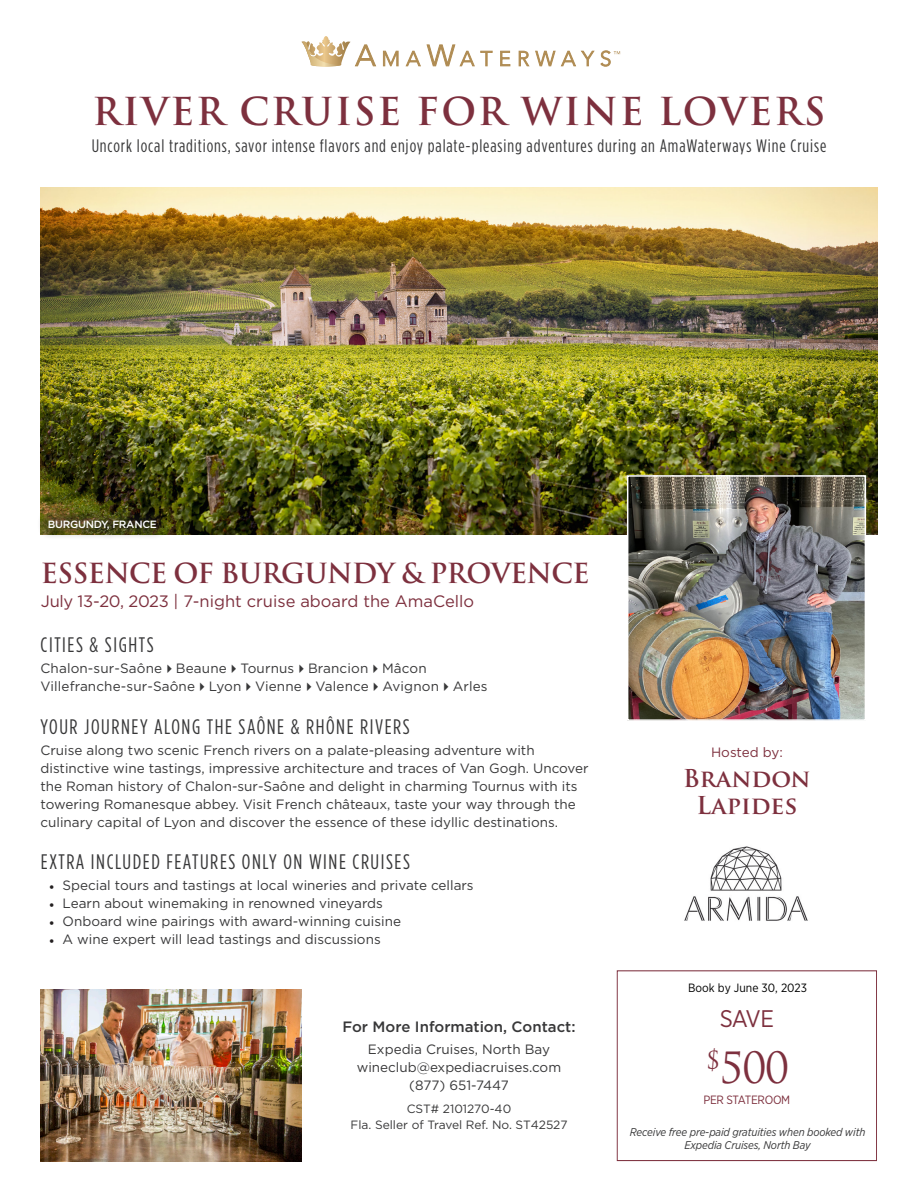
<style>
.page{position:relative;width:918px;height:1188px;background:#fff}
.page>*{position:absolute;margin:0;border:0;box-sizing:border-box;transform-origin:0 0}
.t1{font:42px "Trajan Pro";color:#7d303e}
.t2{font:700 37.5px "Trajan Pro";letter-spacing:.05em;color:#7d303e}
.t3{font:700 27px "Trajan Pro";letter-spacing:-.02em;color:#7d303e}
.t4{font:700 24px/27px "Trajan Pro";color:#7d303e;text-align:center}
.t5{font:24px "Gotham Narrow";color:#7d303e}
.t6{font:21px "Gotham Condensed";letter-spacing:.075em;color:#383839}
.t7{font:18px "Gotham Condensed";letter-spacing:.05em;color:#383839}
.t8{font:16.5px "Gotham";color:#7d303e}
.t9{font:500 15px "Gotham";color:#383839}
.t10{font:13.5px/18px "Gotham";color:#383839}
.t11{font:13.5px "Gotham";letter-spacing:-.005em;color:#7d303e}
.t12{font:12px "Gotham";color:#383839}
.t13{font:12px "Gotham Narrow";color:#000}
.t14{font:12px "Gotham Narrow";letter-spacing:-.025em;color:#7d303e}
.t15{font:italic 11.25px/13.4px "Gotham Narrow";letter-spacing:-.01em;color:#383839;text-align:center}
.features{font:500 10.5px "Gotham";letter-spacing:-.025em;color:#fff}
.s1{font-family:"Minion Pro";color:#231f20}
</style>
<div class="page">
<img style="left:41px;top:187px;width:837px;height:348px">
<img style="left:41px;top:990px;width:261px;height:171px">
<div style="left:36px;top:508px;width:133px;height:34px;background:#231f20;opacity:.45"></div>
<img style="left:630px;top:478px;width:233px;height:240px">
<div style="left:627px;top:475px;width:239px;height:246px;border:2px solid #fff"></div>
<img style="left:684px;top:846px;width:124px;height:75px">
<svg style="left:301px;top:36px;width:75px;height:31px"></svg>
<svg style="left:383px;top:50px;width:16px;height:16px"></svg>
<svg style="left:405px;top:44px;width:88px;height:23px"></svg>
<svg style="left:500px;top:51px;width:11px;height:15px"></svg>
<svg style="left:518px;top:50px;width:102px;height:17px"></svg>
<div style="left:617px;top:970px;width:260px;height:191px;border:1px solid #7d303e"></div>
<p class="t2" style="left:92px;top:88px;width:735px">RIVER CRUISE FOR WINE LOVERS</p>
<p class="t7" style="left:92px;top:136px;width:736px">Uncork local traditions, savor intense flavors and enjoy palate-pleasing adventures during an AmaWaterways Wine Cruise</p>
<p class="features" style="left:48px;top:517px;width:111px">BURGUNDY, FRANCE</p>
<p class="t3" style="left:41px;top:557px;width:550px">ESSENCE OF BURGUNDY &amp; PROVENCE</p>
<p class="t8" style="left:41px;top:591px;width:435px">July 13-20, 2023 | 7-night cruise aboard the AmaCello</p>
<p class="t6" style="left:40px;top:633px;width:115px">CITIES &amp; SIGHTS</p>
<p class="t10" style="left:40px;top:659px;width:449px">Chalon-sur-Saône✔Beaune✔Tournus✔Brancion✔Mâcon<br>Villefranche-sur-Saône✔Lyon✔Vienne✔Valence✔Avignon✔Arles</p>
<p class="t6" style="left:40px;top:715px;width:371px">YOUR JOURNEY ALONG THE SAÔNE &amp; RHÔNE RIVERS</p>
<p class="t10" style="left:40px;top:741px;width:550px">Cruise along two scenic French rivers on a palate-pleasing adventure with distinctive wine tastings, impressive architecture and traces of Van Gogh. Uncover the Roman history of Chalon-sur-Saône and delight in charming Tournus with its towering Romanesque abbey. Visit French châteaux, taste your way through the culinary capital of Lyon and discover the essence of these idyllic destinations.</p>
<p class="t6" style="left:41px;top:850px;width:371px">EXTRA INCLUDED FEATURES ONLY ON WINE CRUISES</p>
<p class="t10" style="left:49px;top:876px;width:426px"><span class="s1">•</span> Special tours and tastings at local wineries and private cellars</p>
<p class="t10" style="left:49px;top:894px;width:335px"><span class="s1">•</span> Learn about winemaking in renowned vineyards</p>
<p class="t10" style="left:49px;top:912px;width:353px"><span class="s1">•</span> Onboard wine pairings with award-winning cuisine</p>
<p class="t10" style="left:49px;top:930px;width:333px"><span class="s1">•</span> A wine expert will lead tastings and discussions</p>
<p class="t9" style="left:342px;top:1017px;width:235px">For More Information, Contact:</p>
<p class="t10" style="left:368px;top:1039px;width:184px">Expedia Cruises, North Bay</p>
<p class="t10" style="left:357px;top:1057px;width:206px">wineclub@expediacruises.com</p>
<p class="t10" style="left:409px;top:1075px;width:101px">(877) 651-7447</p>
<p class="t12" style="left:407px;top:1101px;width:106px">CST# 2101270-40</p>
<p class="t12" style="left:351px;top:1117px;width:218px">Fla. Seller of Travel Ref. No. ST42527</p>
<p class="t11" style="left:711px;top:743px;width:73px">Hosted by:</p>
<p class="t4" style="left:683px;top:765px;width:129px">Brandon<br>Lapides</p>
<p class="t13" style="left:688px;top:980px;width:121px">Book by June 30, 2023</p>
<h3 class="t5" style="left:720px;top:1003px;width:56px">SAVE</h3>
<h1 class="t1" style="left:706px;top:1041px;width:85px"><sup>$</sup>500</h1>
<p class="t14" style="left:703px;top:1093px;width:88px">PER STATEROOM</p>
<p class="t15" style="left:630px;top:1125px;width:237px">Receive free pre-paid gratuities when booked with<br>Expedia Cruises, North Bay</p>
</div>
